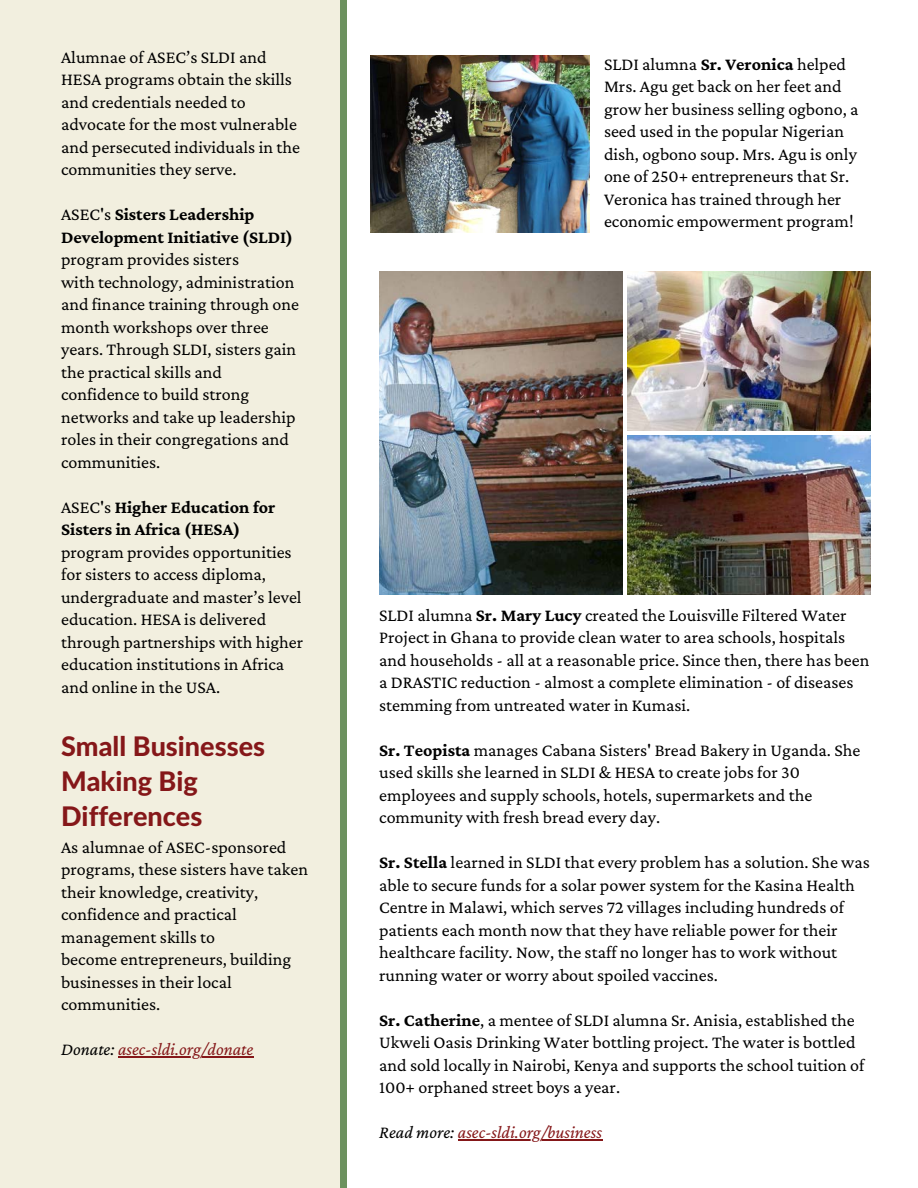
<style>
.page{position:relative;width:918px;height:1188px;background:#fff}
.page>*{position:absolute;margin:0;border:0;box-sizing:border-box;transform-origin:0 0}
.t1{font:800 27px/34.8px "Lato Latin";color:#851719}
.t2{font:18px/22.5px "Crimson Pro";color:#000}
.t3{font:700 18px/22.5px "Crimson Pro";color:#000}
.t4{font:italic 18px "Crimson Pro";color:#851719}
.s1{font-weight:400}
.s2{color:#000}
.s3{font-weight:700}
</style>
<div class="page">
<img style="left:379px;top:272px;width:243px;height:322px">
<img style="left:628px;top:272px;width:243px;height:158px">
<img style="left:628px;top:436px;width:243px;height:158px">
<div style="left:0;top:0;width:346px;height:1188px;background:#f2efdf"></div>
<img style="left:371px;top:55px;width:218px;height:177px">
<div style="left:341px;top:0;width:6px;height:1188px;background:#6c915e"></div>
<hr style="left:458px;top:1140px;width:144px;height:1px;background:#851719">
<hr style="left:118px;top:1057px;width:136px;height:1px;background:#851719">
<p class="t2" style="left:61px;top:45px;width:240px">Alumnae of ASEC’s SLDI and<br>HESA programs obtain the skills and credentials needed to advocate for the most vulnerable and persecuted individuals in the communities they serve.</p>
<p class="t3" style="left:61px;top:203px;width:234px"><span class="s1">ASEC's</span> Sisters Leadership<br>Development Initiative (SLDI)</p>
<p class="t2" style="left:61px;top:248px;width:239px">program provides sisters<br>with technology, administration and finance training through one month workshops over three years. Through SLDI, sisters gain the practical skills and confidence to build strong networks and take up leadership roles in their congregations and communities.</p>
<p class="t3" style="left:61px;top:495px;width:216px"><span class="s1">ASEC's</span> Higher Education for<br>Sisters in Africa (HESA)</p>
<p class="t2" style="left:61px;top:540px;width:244px">program provides opportunities for sisters to access diploma, undergraduate and master’s level education. HESA is delivered through partnerships with higher education institutions in Africa and online in the USA.</p>
<h1 class="t1" style="left:61px;top:731px;width:206px">Small Businesses<br>Making Big<br>Differences</h1>
<p class="t2" style="left:61px;top:836px;width:248px">As alumnae of ASEC-sponsored programs, these sisters have taken their knowledge, creativity, confidence and practical management skills to<br>become entrepreneurs, building businesses in their local communities.</p>
<p class="t4" style="left:61px;top:1039px;width:194px"><span class="s2">Donate:</span> asec-sldi.org/donate</p>
<p class="t2" style="left:604px;top:53px;width:256px">SLDI alumna <span class="s3">Sr. Veronica</span> helped Mrs. Agu get back on her feet and grow her business selling ogbono, a seed used in the popular Nigerian dish, ogbono soup. Mrs. Agu is only one of 250+ entrepreneurs that Sr.<br>Veronica has trained through her economic empowerment program!</p>
<p class="t2" style="left:379px;top:603px;width:492px">SLDI alumna <span class="s3">Sr. Mary Lucy</span> created the Louisville Filtered Water Project in Ghana to provide clean water to area schools, hospitals and households - all at a reasonable price. Since then, there has been a DRASTIC reduction - almost a complete elimination - of diseases stemming from untreated water in Kumasi.</p>
<p class="t2" style="left:379px;top:738px;width:483px"><span class="s3">Sr. Teopista</span> manages Cabana Sisters' Bread Bakery in Uganda. She used skills she learned in SLDI &amp; HESA to create jobs for 30 employees and supply schools, hotels, supermarkets and the community with fresh bread every day.</p>
<p class="t2" style="left:379px;top:851px;width:492px"><span class="s3">Sr. Stella</span> learned in SLDI that every problem has a solution. She was able to secure funds for a solar power system for the Kasina Health Centre in Malawi, which serves 72 villages including hundreds of patients each month now that they have reliable power for their healthcare facility. Now, the staff no longer has to work without running water or worry about spoiled vaccines.</p>
<p class="t2" style="left:379px;top:1008px;width:487px"><span class="s3">Sr. Catherine</span>, a mentee of SLDI alumna Sr. Anisia, established the Ukweli Oasis Drinking Water bottling project. The water is bottled and sold locally in Nairobi, Kenya and supports the school tuition of 100+ orphaned street boys a year.</p>
<p class="t4" style="left:379px;top:1122px;width:224px"><span class="s2">Read more:</span> asec-sldi.org/business</p>
</div>
